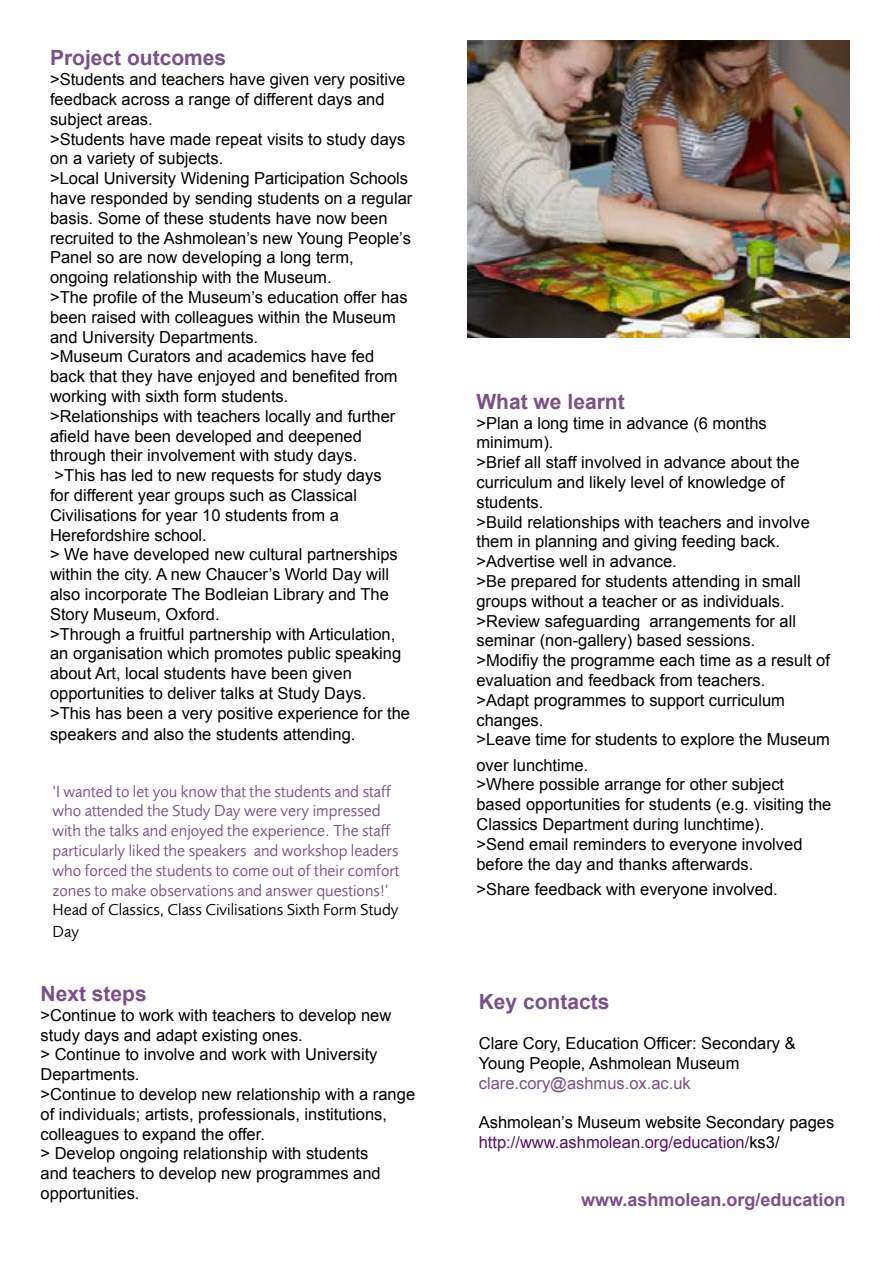
<style>
.page{position:relative;width:893px;height:1263px;background:#fff}
.page>*{position:absolute;margin:0;border:0;box-sizing:border-box;transform-origin:0 0}
.t1{font:700 21px "Arial";color:#795089}
.t2{font:700 18px "Arial";color:#795089}
.t3{font:16.5px/19.8px "Arial";color:#000}
.t4{font:16.5px/19.8px "Foundry Sans";color:#795089}
.t5{font:16.5px/21.6px "Foundry Sans";color:#000}
.t6{font:16.5px "Arial";color:#795089}
.s1{color:#571067}
</style>
<div class="page">
<img style="left:468px;top:41px;width:381px;height:297px">
<p class="t1" style="left:50px;top:44px;width:178px">Project outcomes</p>
<p class="t3" style="left:50px;top:70px;width:364px">&gt;Students and teachers have given very positive feedback across a range of different days and subject areas.<br>&gt;Students have made repeat visits to study days on a variety of subjects.<br>&gt;Local University Widening Participation Schools have responded by sending students on a regular basis. Some of these students have now been recruited to the Ashmolean’s new Young People’s Panel so are now developing a long term, ongoing relationship with the Museum.<br>&gt;The profile of the Museum’s education offer has been raised with colleagues within the Museum and University Departments.<br>&gt;Museum Curators and academics have fed back that they have enjoyed and benefited from working with sixth form students.<br>&gt;Relationships with teachers locally and further afield have been developed and deepened through their involvement with study days.<br>&gt;This has led to new requests for study days<br>for different year groups such as Classical Civilisations for year 10 students from a Herefordshire school.<br>&gt; We have developed new cultural partnerships within the city. A new Chaucer’s World Day will also incorporate The Bodleian Library and The Story Museum, Oxford.<br>&gt;Through a fruitful partnership with Articulation, an organisation which promotes public speaking about Art, local students have been given opportunities to deliver talks at Study Days.<br>&gt;This has been a very positive experience for the</p>
<p class="t3" style="left:50px;top:725px;width:307px">speakers and also the students attending.</p>
<p class="t4" style="left:52px;top:781px;width:349px">‘I wanted to let you know that the students and staff who attended the Study Day were very impressed with the talks and enjoyed the experience. The staff particularly liked the speakers and workshop leaders who forced the students to come out of their comfort zones to make observations and answer questions!’</p>
<p class="t5" style="left:52px;top:899px;width:348px">Head of Classics, Class Civilisations Sixth Form Study<br>Day</p>
<p class="t1" style="left:40px;top:979px;width:108px">Next steps</p>
<p class="t3" style="left:40px;top:1005px;width:376px">&gt;Continue to work with teachers to develop new study days and adapt existing ones.<br>&gt; Continue to involve and work with University Departments.<br>&gt;Continue to develop new relationship with a range of individuals; artists, professionals, institutions, colleagues to expand the offer.<br>&gt; Develop ongoing relationship with students<br>and teachers to develop new programmes and opportunities.</p>
<p class="t1" style="left:476px;top:387px;width:150px">What we learnt</p>
<p class="t3" style="left:476px;top:413px;width:355px">&gt;Plan a long time in advance (6 months minimum).<br>&gt;Brief all staff involved in advance about the curriculum and likely level of knowledge of students.<br>&gt;Build relationships with teachers and involve them in planning and giving feeding back. &gt;Advertise well in advance.<br>&gt;Be prepared for students attending in small groups without a teacher or as individuals. &gt;Review safeguarding arrangements for all seminar (non-gallery) based sessions.<br>&gt;Modifiy the programme each time as a result of evaluation and feedback from teachers.<br>&gt;Adapt programmes to support curriculum changes.<br>&gt;Leave time for students to explore the Museum</p>
<p class="t3" style="left:476px;top:755px;width:356px">over lunchtime.<br>&gt;Where possible arrange for other subject based opportunities for students (e.g. visiting the Classics Department during lunchtime).<br>&gt;Send email reminders to everyone involved before the day and thanks afterwards.</p>
<p class="t3" style="left:476px;top:879px;width:303px">&gt;Share feedback with everyone involved.</p>
<p class="t1" style="left:479px;top:988px;width:132px">Key contacts</p>
<p class="t3" style="left:479px;top:1033px;width:318px">Clare Cory, Education Officer: Secondary &amp;<br>Young People, Ashmolean Museum</p>
<p class="t6" style="left:479px;top:1072px;width:214px">clare.cory@ashmus.ox.ac.uk</p>
<p class="t3" style="left:479px;top:1113px;width:357px">Ashmolean’s Museum website Secondary pages <span class="s1">http://www.ashmolean.org/education/</span>ks3/</p>
<p class="t2" style="left:581px;top:1187px;width:266px">www.ashmolean.org/education</p>
</div>
